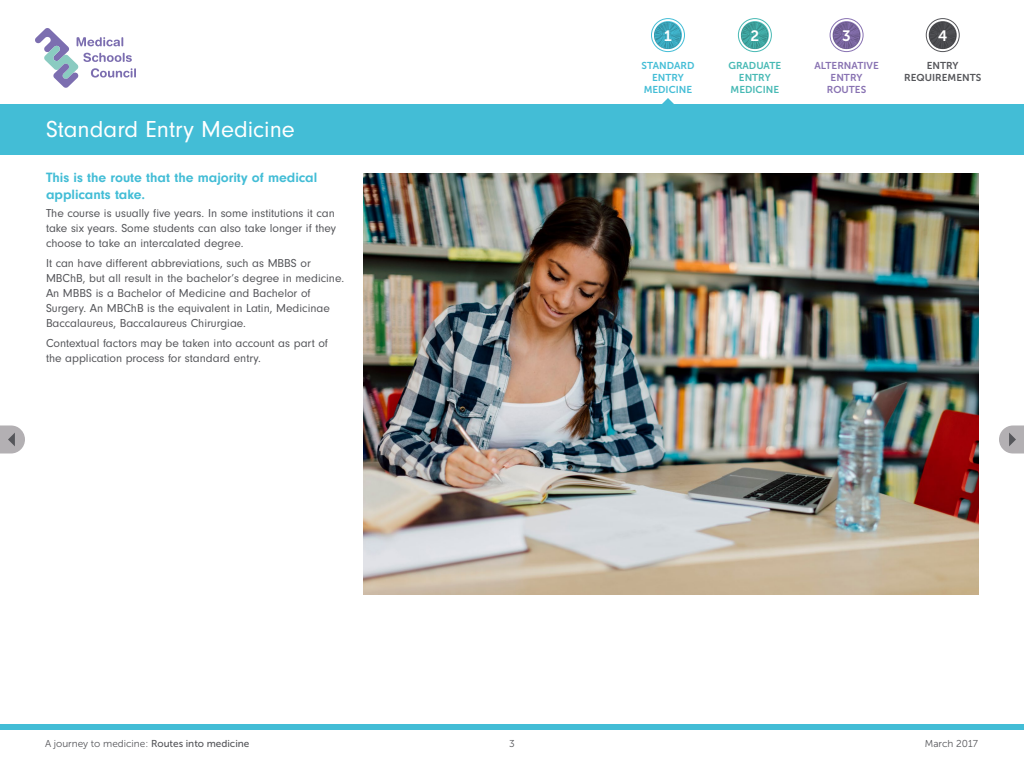
<style>
.page{position:relative;width:1024px;height:768px;background:#fff}
.page>*{position:absolute;margin:0;border:0;box-sizing:border-box;transform-origin:0 0}
.t1{font:24px "Neuzeit Gro";color:#fff}
.t2{font:15px "Museo Sans 700";color:#fff}
.Sub_header{font:700 14px/16.8px "Neuzeit Gro";color:#43bdd6}
.Body{font:12px/15px "Neuzeit Gro";color:#55565a}
.t3{font:10px "Museo Sans 300";color:#55565a}
.t4{font:10px/12px "Museo Sans 700";color:#8872b2;text-align:center}
.t5{font:10px/12px "Museo Sans 700";color:#43bdd6;text-align:center}
.t6{font:10px/12px "Museo Sans 700";color:#47b9b4;text-align:center}
.t7{font:10px/12px "Museo Sans 700";color:#55565a;text-align:center}
.s1{font-family:"Museo Sans 500"}
</style>
<div class="page">
<div style="left:0;top:104px;width:1024px;height:51px;background:#43bdd6"></div>
<div style="left:0;top:724px;width:1024px;height:6px;background:#43bdd6"></div>
<svg style="left:999px;top:426px;width:25px;height:28px"></svg>
<svg style="left:0;top:426px;width:25px;height:28px"></svg>
<svg style="left:662px;top:98px;width:12px;height:6px"></svg>
<img style="left:363px;top:173px;width:615px;height:422px">
<svg style="left:654px;top:21px;width:28px;height:28px"></svg>
<div style="left:651px;top:18px;width:34px;height:34px;border:1px solid #43bdd6;border-radius:50%"></div>
<img style="left:655px;top:22px;width:26px;height:26px">
<svg style="left:741px;top:21px;width:28px;height:28px"></svg>
<div style="left:738px;top:18px;width:34px;height:34px;border:1px solid #47b9b4;border-radius:50%"></div>
<img style="left:742px;top:22px;width:26px;height:26px">
<svg style="left:929px;top:21px;width:28px;height:28px"></svg>
<div style="left:926px;top:18px;width:34px;height:34px;border:1px solid #55565a;border-radius:50%"></div>
<img style="left:930px;top:22px;width:26px;height:26px">
<svg style="left:833px;top:21px;width:28px;height:28px"></svg>
<div style="left:830px;top:18px;width:34px;height:34px;border:1px solid #8872b2;border-radius:50%"></div>
<img style="left:834px;top:22px;width:26px;height:26px">
<svg style="left:35px;top:28px;width:101px;height:60px"></svg>
<p class="t1" style="left:46px;top:116px;width:250px">Standard Entry Medicine</p>
<p class="Sub_header" style="left:46px;top:169px;width:273px">This is the route that the majority of medical applicants take.</p>
<p class="Body" style="left:46px;top:206px;width:292px;text-align:justify">The course is usually five years. In some institutions it can take six years. Some students can also take longer if they choose to take an intercalated degree.</p>
<p class="Body" style="left:46px;top:256px;width:300px">It can have different abbreviations, such as MBBS or MBChB, but all result in the bachelor’s degree in medicine.<br>An MBBS is a Bachelor of Medicine and Bachelor of Surgery. An MBChB is the equivalent in Latin, Medicinae Baccalaureus, Baccalaureus Chirurgiae.</p>
<p class="Body" style="left:46px;top:336px;width:284px">Contextual factors may be taken into account as part of the application process for standard entry.</p>
<p class="t2" style="left:664px;top:27px;width:9px">1</p>
<p class="t5" style="left:642px;top:59px;width:54px">STANDARD<br>ENTRY<br>MEDICINE</p>
<p class="t2" style="left:751px;top:27px;width:10px">2</p>
<p class="t6" style="left:728px;top:59px;width:54px">GRADUATE<br>ENTRY<br>MEDICINE</p>
<p class="t2" style="left:842px;top:27px;width:10px">3</p>
<p class="t4" style="left:814px;top:59px;width:66px">ALTERNATIVE<br>ENTRY<br>ROUTES</p>
<p class="t2" style="left:938px;top:27px;width:11px">4</p>
<p class="t7" style="left:904px;top:59px;width:79px">ENTRY<br>REQUIREMENTS</p>
<p class="t3" style="left:45px;top:738px;width:206px">A journey to medicine: <span class="s1">Routes into medicine</span></p>
<p class="t3" style="left:509px;top:738px;width:7px">3</p>
<p class="t3" style="left:925px;top:738px;width:55px">March 2017</p>
</div>
